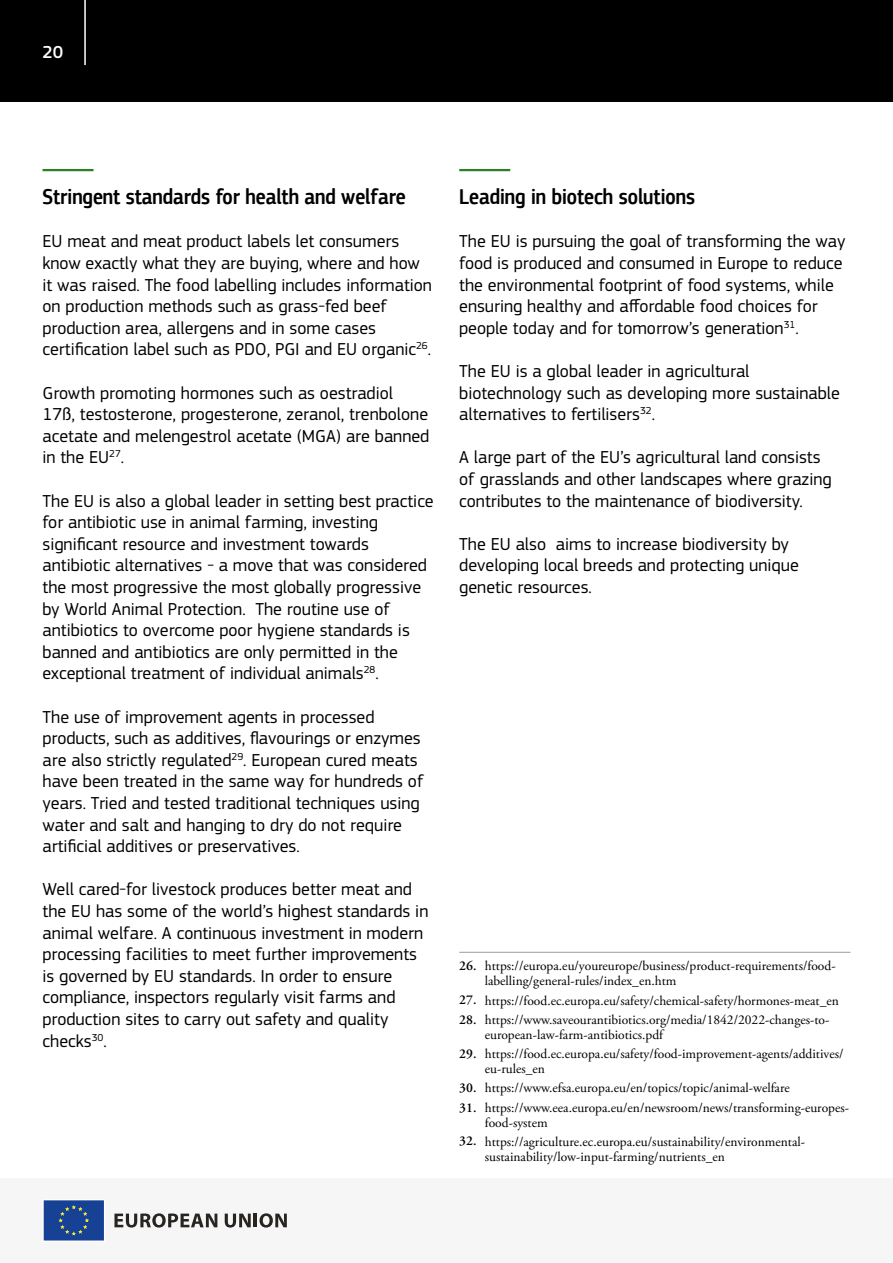
<style>
.page{position:relative;width:893px;height:1263px;background:#fff}
.page>*{position:absolute;margin:0;border:0;box-sizing:border-box;transform-origin:0 0}
.t1{font:500 22.5px "EC Square Sans Cond Pro";color:#000}
.t2{font:18px/21.6px "EC Square Sans Pro";color:#000}
.t3{font:500 18px "EC Square Sans Pro";color:#fff}
.t4{font:13.5px/19.2px "Adobe Garamond Pro";color:#000}
.t5{font:600 13.5px/19.2px "Adobe Garamond Pro";color:#000}
</style>
<div class="page">
<div style="left:0;top:1178px;width:893px;height:85px;background:#f6f6f6"></div>
<svg style="left:43px;top:1200px;width:61px;height:41px;background:#254d94"></svg>
<hr style="left:254px;top:1213px;width:3px;height:14px;background:#282520">
<svg style="left:259px;top:1213px;width:28px;height:14px"></svg>
<svg style="left:225px;top:1213px;width:26px;height:14px"></svg>
<svg style="left:114px;top:1213px;width:103px;height:14px"></svg>
<div style="left:0;top:0;width:893px;height:102px;background:#000"></div>
<hr style="left:84px;top:0;width:2px;height:65px;background:#fff">
<hr style="left:43px;top:169px;width:51px;height:2px;background:#2c7f27">
<hr style="left:459px;top:169px;width:51px;height:2px;background:#2c7f27">
<hr style="left:459px;top:952px;width:391px;height:1px;background:#9d9d9c">
<p class="t3" style="left:43px;top:42px;width:22px">20</p>
<p class="t1" style="left:43px;top:183px;width:365px">Stringent standards for health and welfare</p>
<p class="t2" style="left:43px;top:231px;width:391px">EU meat and meat product labels let consumers know exactly what they are buying, where and how it was raised. The food labelling includes information on production methods such as grass-fed beef production area, allergens and in some cases certification label such as PDO, PGI and EU organic<sup>26</sup>.</p>
<p class="t2" style="left:43px;top:382px;width:388px">Growth promoting hormones such as oestradiol 17ß, testosterone, progesterone, zeranol, trenbolone acetate and melengestrol acetate (MGA) are banned in the EU<sup>27</sup>.</p>
<p class="t2" style="left:43px;top:490px;width:393px">The EU is also a global leader in setting best practice for antibiotic use in animal farming, investing significant resource and investment towards antibiotic alternatives - a move that was considered the most progressive the most globally progressive by World Animal Protection. The routine use of antibiotics to overcome poor hygiene standards is banned and antibiotics are only permitted in the exceptional treatment of individual animals<sup>28</sup>.</p>
<p class="t2" style="left:43px;top:706px;width:382px">The use of improvement agents in processed products, such as additives, flavourings or enzymes are also strictly regulated<sup>29</sup>. European cured meats have been treated in the same way for hundreds of years. Tried and tested traditional techniques using water and salt and hanging to dry do not require artificial additives or preservatives.</p>
<p class="t2" style="left:43px;top:879px;width:387px">Well cared-for livestock produces better meat and the EU has some of the world’s highest standards in animal welfare. A continuous investment in modern processing facilities to meet further improvements is governed by EU standards. In order to ensure compliance, inspectors regularly visit farms and production sites to carry out safety and quality checks<sup>30</sup>.</p>
<p class="t1" style="left:459px;top:183px;width:237px">Leading in biotech solutions</p>
<p class="t2" style="left:459px;top:231px;width:388px">The EU is pursuing the goal of transforming the way food is produced and consumed in Europe to reduce the environmental footprint of food systems, while ensuring healthy and affordable food choices for people today and for tomorrow’s generation<sup>31</sup>.</p>
<p class="t2" style="left:459px;top:360px;width:382px">The EU is a global leader in agricultural biotechnology such as developing more sustainable alternatives to fertilisers<sup>32</sup>.</p>
<p class="t2" style="left:459px;top:447px;width:374px">A large part of the EU’s agricultural land consists of grasslands and other landscapes where grazing contributes to the maintenance of biodiversity.</p>
<p class="t2" style="left:459px;top:533px;width:341px">The EU also aims to increase biodiversity by developing local breeds and protecting unique genetic resources.</p>
<p class="t5" style="left:459px;top:957px;width:19px">26.</p>
<p class="t5" style="left:459px;top:991px;width:19px">27.<br>28.</p>
<p class="t5" style="left:459px;top:1044px;width:19px">29.</p>
<p class="t5" style="left:459px;top:1077px;width:19px;line-height:20.7px">30.<br>31.</p>
<p class="t5" style="left:459px;top:1131px;width:19px">32.</p>
<p class="t4" style="left:485px;top:959px;width:352px;line-height:15px">https://europa.eu/youreurope/business/product-requirements/food&shy;labelling/general-rules/index_en.htm</p>
<p class="t4" style="left:485px;top:991px;width:356px">https://food.ec.europa.eu/safety/chemical-safety/hormones-meat_en https://www.saveourantibiotics.org/media/1842/2022-changes-to-</p>
<p class="t4" style="left:485px;top:1025px;width:360px">european-law-farm-antibiotics.pdf https://food.ec.europa.eu/safety/food-improvement-agents/additives/</p>
<p class="t4" style="left:485px;top:1060px;width:366px">eu-rules_en https://www.efsa.europa.eu/en/topics/topic/animal-welfare https://www.eea.europa.eu/en/newsroom/news/transforming-europes-</p>
<p class="t4" style="left:485px;top:1113px;width:322px">food-system https://agriculture.ec.europa.eu/sustainability/environmental-</p>
<p class="t4" style="left:485px;top:1147px;width:242px">sustainability/low-input-farming/nutrients_en</p>
</div>
